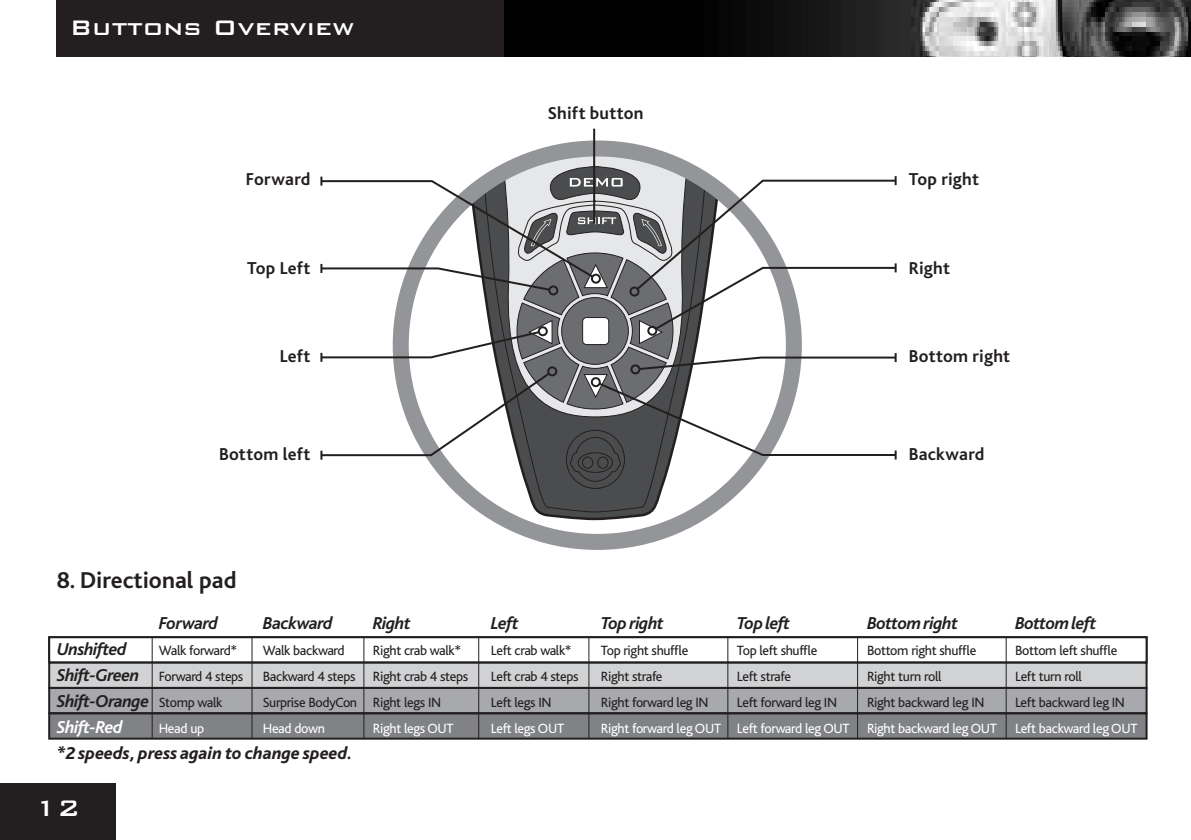
<style>
.page{position:relative;width:1191px;height:840px;background:#fff}
.page>*{position:absolute;margin:0;border:0;box-sizing:border-box;transform-origin:0 0}
.t1{font:500 30px "Bank Gothic BT";color:#fff}
.t2{font:500 28px "Bank Gothic BT";color:#fff}
.t3{font:700 24px "Bliss";color:#231f20}
.t4{font:italic 700 18px "Bliss";letter-spacing:-.025em;color:#231f20}
.t5{font:700 18px "Bliss";letter-spacing:.015em;color:#231f20}
.t6{font:italic 800 18px "Bliss";color:#231f20}
.t7{font:italic 700 18px "Bliss";letter-spacing:-.025em;color:#fff}
.t8{font:14px "Bliss";letter-spacing:-.025em;color:#231f20}
.t9{font:14px "Bliss";letter-spacing:-.025em;color:#fff}
.s1{font-weight:700;font-style:italic;font-size:18px}
.s2{font-weight:400;font-style:normal;font-size:14px}
</style>
<div class="page">
<div style="left:48px;top:636px;width:1099px;height:27px;border:2px solid #231f20"></div>
<div style="left:49px;top:662px;width:1097px;height:25px;background:#d1d2d4"></div>
<div style="left:48px;top:661px;width:1099px;height:27px;border:2px solid #231f20"></div>
<div style="left:49px;top:687px;width:1097px;height:25px;background:#a8a9ad"></div>
<div style="left:48px;top:686px;width:1099px;height:27px;border:2px solid #231f20"></div>
<div style="left:49px;top:713px;width:1097px;height:25px;background:#808285"></div>
<div style="left:48px;top:712px;width:1099px;height:27px;border:2px solid #231f20"></div>
<hr style="left:152px;top:636px;width:1px;height:102px;background:#231f20">
<hr style="left:251px;top:636px;width:1px;height:102px;background:#231f20">
<hr style="left:363px;top:636px;width:1px;height:102px;background:#231f20">
<hr style="left:478px;top:636px;width:1px;height:102px;background:#231f20">
<hr style="left:588px;top:636px;width:1px;height:102px;background:#231f20">
<hr style="left:727px;top:636px;width:1px;height:102px;background:#231f20">
<hr style="left:857px;top:636px;width:1px;height:102px;background:#231f20">
<hr style="left:1005px;top:636px;width:1px;height:102px;background:#231f20">
<div style="left:0;top:782px;width:115px;height:57px;background:#231f20"></div>
<div style="left:57px;top:0;width:1134px;height:57px;background:#231f20"></div>
<img style="left:505px;top:0;width:685px;height:57px">
<svg style="left:503px;top:157px;width:185px;height:8px"></svg>
<svg style="left:471px;top:482px;width:247px;height:37px"></svg>
<div style="left:393px;top:140px;width:409px;height:409px;border:16px solid #939598;border-radius:50%"></div>
<hr style="left:593px;top:129px;width:2px;height:94px;background:#231f20">
<svg style="left:320px;top:165px;width:577px;height:317px"></svg>
<h2 class="t2" style="left:70px;top:13px;width:286px">Buttons Overview</h2>
<p class="t5" style="left:548px;top:103px;width:97px">Shift button</p>
<p class="t5" style="left:246px;top:170px;width:66px">Forward</p>
<p class="t5" style="left:909px;top:170px;width:72px">Top right</p>
<p class="t5" style="left:247px;top:258px;width:65px">Top Left</p>
<p class="t5" style="left:909px;top:258px;width:43px">Right</p>
<p class="t5" style="left:280px;top:346px;width:32px">Left</p>
<p class="t5" style="left:909px;top:346px;width:103px">Bottom right</p>
<p class="t5" style="left:219px;top:444px;width:93px">Bottom left</p>
<p class="t5" style="left:909px;top:444px;width:77px">Backward</p>
<h3 class="t3" style="left:57px;top:567px;width:181px">8. Directional pad</h3>
<p class="t4" style="left:159px;top:613px;width:61px">Forward</p>
<p class="t4" style="left:263px;top:613px;width:71px">Backward</p>
<p class="t4" style="left:373px;top:613px;width:39px">Right</p>
<p class="t4" style="left:491px;top:613px;width:29px">Left</p>
<p class="t4" style="left:601px;top:613px;width:64px">Top right</p>
<p class="t4" style="left:737px;top:613px;width:55px">Top left</p>
<p class="t4" style="left:867px;top:613px;width:92px">Bottom right</p>
<p class="t4" style="left:1015px;top:613px;width:83px">Bottom left</p>
<p class="t4" style="left:57px;top:639px;width:71px">Unshifted</p>
<p class="t8" style="left:159px;top:642px;width:80px">Walk forward*</p>
<p class="t8" style="left:263px;top:642px;width:83px">Walk backward</p>
<p class="t8" style="left:373px;top:642px;width:90px">Right crab walk*</p>
<p class="t8" style="left:491px;top:642px;width:82px">Left crab walk*</p>
<p class="t8" style="left:601px;top:642px;width:89px">Top right shuffle</p>
<p class="t8" style="left:737px;top:642px;width:82px">Top left shuffle</p>
<p class="t8" style="left:867px;top:642px;width:111px">Bottom right shuffle</p>
<p class="t8" style="left:1015px;top:642px;width:104px">Bottom left shuffle</p>
<p class="t8" style="left:57px;top:668px;width:188px"><span class="s1">Shift-Green</span> Forward 4 steps</p>
<p class="t8" style="left:263px;top:668px;width:207px">Backward 4 steps Right crab 4 steps</p>
<p class="t8" style="left:491px;top:668px;width:89px">Left crab 4 steps</p>
<p class="t8" style="left:601px;top:668px;width:63px">Right strafe</p>
<p class="t8" style="left:737px;top:668px;width:56px">Left strafe</p>
<p class="t8" style="left:867px;top:668px;width:76px">Right turn roll</p>
<p class="t8" style="left:1015px;top:668px;width:69px">Left turn roll</p>
<p class="t4" style="left:57px;top:691px;width:167px">Shift-Orange <span class="s2">Stomp walk</span></p>
<p class="t8" style="left:263px;top:694px;width:180px">Surprise BodyCon Right legs IN</p>
<p class="t8" style="left:491px;top:694px;width:62px">Left legs IN</p>
<p class="t8" style="left:601px;top:694px;width:109px">Right forward leg IN</p>
<p class="t8" style="left:737px;top:694px;width:102px">Left forward leg IN</p>
<p class="t8" style="left:867px;top:694px;width:119px">Right backward leg IN</p>
<p class="t8" style="left:1015px;top:694px;width:111px">Left backward leg IN</p>
<p class="t7" style="left:57px;top:717px;width:67px">Shift-Red</p>
<p class="t9" style="left:159px;top:720px;width:47px">Head up</p>
<p class="t9" style="left:263px;top:720px;width:64px">Head down</p>
<p class="t9" style="left:373px;top:720px;width:82px">Right legs OUT</p>
<p class="t9" style="left:491px;top:720px;width:75px">Left legs OUT</p>
<p class="t9" style="left:601px;top:720px;width:398px">Right forward leg OUT Left forward leg OUT Right backward leg OUT</p>
<p class="t9" style="left:1015px;top:720px;width:124px">Left backward leg OUT</p>
<p class="t6" style="left:57px;top:743px;width:297px">*2 speeds, press again to change speed.</p>
<h1 class="t1" style="left:34px;top:791px;width:19px">12</h1>
</div>
